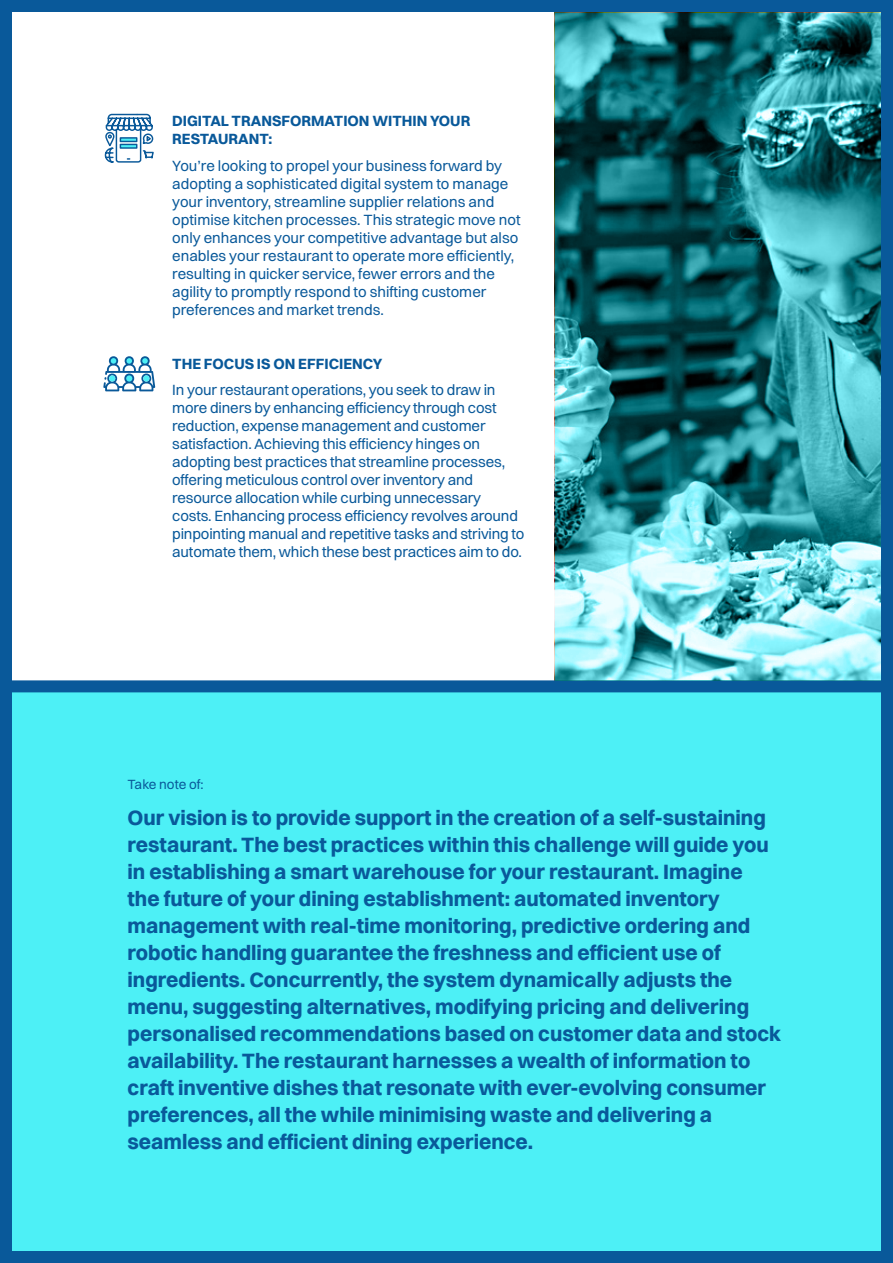
<style>
.page{position:relative;width:893px;height:1263px;background:#fff}
.page>*{position:absolute;margin:0;border:0;box-sizing:border-box;transform-origin:0 0}
.t1{font:700 21px/27px "Switzer";color:#09599a}
.t2{font:15px/18px "Switzer";letter-spacing:-.01em;color:#09599a}
.t3{font:700 15px/18px "Switzer";color:#09599a}
.t4{font:13.5px "Switzer";color:#09599a}
</style>
<div class="page">
<div style="left:0;top:692px;width:893px;height:571px;background:#4df0f6"></div>
<div style="left:0;top:680px;width:882px;height:12px;background:#09599a"></div>
<div style="left:0;top:0;width:893px;height:1263px;border:12px solid #09599a"></div>
<svg style="left:103px;top:356px;width:52px;height:35px"></svg>
<svg style="left:104px;top:113px;width:50px;height:50px"></svg>
<svg style="left:555px;top:13px;width:325px;height:667px;background:#378c94"></svg>
<p class="t3" style="left:172px;top:112px;width:300px">DIGITAL TRANSFORMATION WITHIN YOUR<br>RESTAURANT:</p>
<p class="t2" style="left:172px;top:156px;width:350px">You’re looking to propel your business forward by adopting a sophisticated digital system to manage your inventory, streamline supplier relations and optimise kitchen processes. This strategic move not only enhances your competitive advantage but also enables your restaurant to operate more efficiently, resulting in quicker service, fewer errors and the agility to promptly respond to shifting customer preferences and market trends.</p>
<p class="t3" style="left:172px;top:354px;width:212px">THE FOCUS IS ON EFFICIENCY</p>
<p class="t2" style="left:172px;top:381px;width:354px">In your restaurant operations, you seek to draw in more diners by enhancing efficiency through cost reduction, expense management and customer satisfaction. Achieving this efficiency hinges on adopting best practices that streamline processes, offering meticulous control over inventory and resource allocation while curbing unnecessary<br>costs. Enhancing process efficiency revolves around pinpointing manual and repetitive tasks and striving to automate them, which these best practices aim to do.</p>
<p class="t4" style="left:128px;top:776px;width:78px">Take note of:</p>
<p class="t1" style="left:128px;top:803px;width:655px">Our vision is to provide support in the creation of a self-sustaining restaurant. The best practices within this challenge will guide you in establishing a smart warehouse for your restaurant. Imagine<br>the future of your dining establishment: automated inventory management with real-time monitoring, predictive ordering and robotic handling guarantee the freshness and efficient use of ingredients. Concurrently, the system dynamically adjusts the menu, suggesting alternatives, modifying pricing and delivering personalised recommendations based on customer data and stock availability. The restaurant harnesses a wealth of information to craft inventive dishes that resonate with ever-evolving consumer preferences, all the while minimising waste and delivering a seamless and efficient dining experience.</p>
</div>
